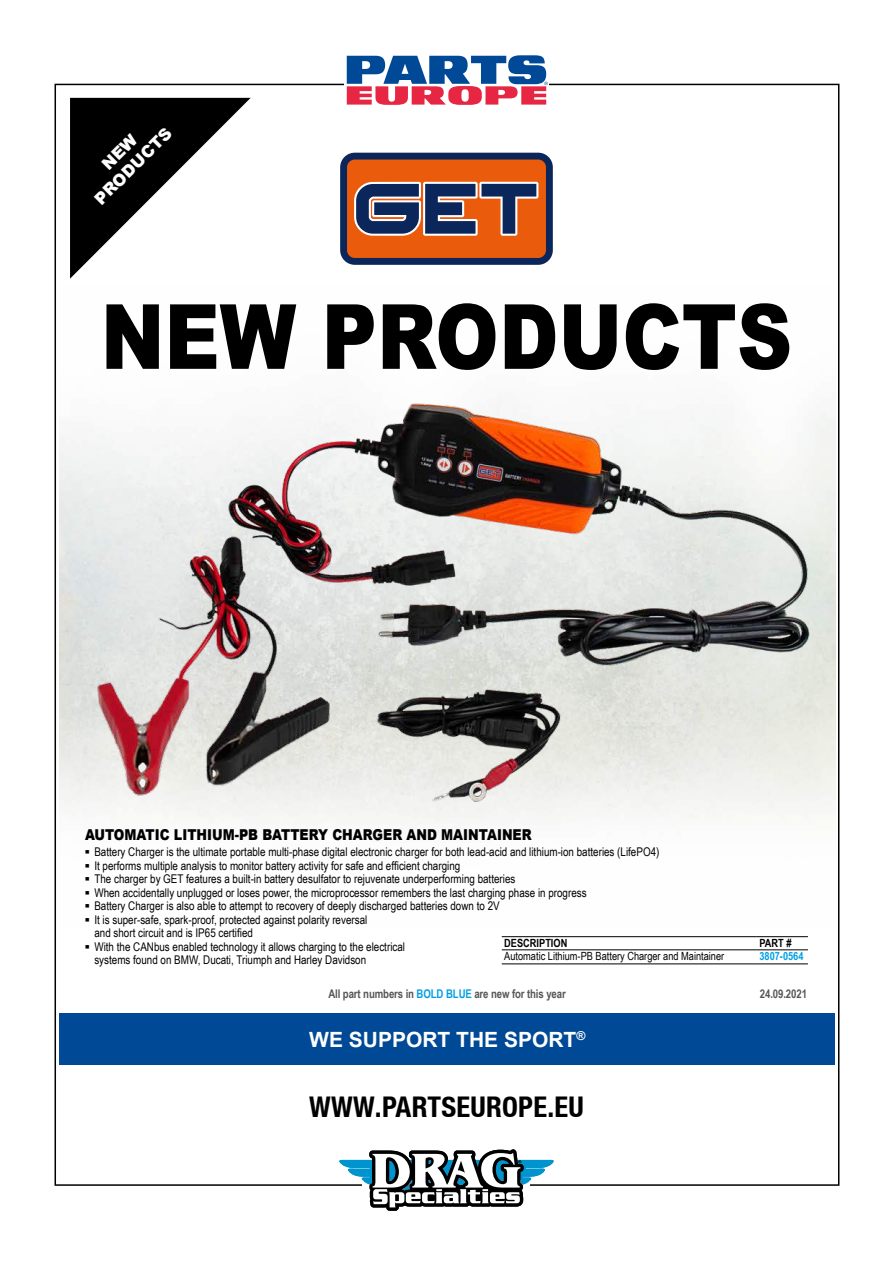
<style>
.page{position:relative;width:893px;height:1263px;background:#fff}
.page>*{position:absolute;margin:0;border:0;box-sizing:border-box;transform-origin:0 0}
.t1{font:900 90px "Arial";color:#000;scale:.85 1}
.t2{font:700 condensed 28.5px "Helvetica Neue LT";letter-spacing:.01em;color:#000}
.t3{font:700 21px "Arial";color:#fff}
.t4{font:900 16.5px/19.5px "Arial";color:#fff;text-align:center}
.t5{font:900 15px "Arial";color:#000;scale:.85 1}
.t6{font:12px/13.5px "Arial Narrow";color:#000}
.t7{font:700 12px "Arial Narrow";letter-spacing:-.01em;color:#575756}
.t8{font:11.25px "Arial Narrow";color:#000}
.t9{font:700 11.25px "Arial Narrow";color:#000}
.t10{font:700 11.25px "Arial Narrow";color:#009fe3}
.s1{color:#009fe3}
</style>
<div class="page">
<div style="left:59px;top:1013px;width:776px;height:51px;background:#004996"></div>
<svg style="left:70px;top:98px;width:181px;height:181px"></svg>
<svg style="left:346px;top:55px;width:202px;height:50px"></svg>
<svg style="left:339px;top:1149px;width:215px;height:62px"></svg>
<img style="left:85px;top:394px;width:732px;height:415px">
<svg style="left:340px;top:153px;width:213px;height:112px;background:#935541"></svg>
<hr style="left:757px;top:964px;width:51px;height:1px;background:#000">
<hr style="left:502px;top:964px;width:255px;height:1px;background:#000">
<hr style="left:502px;top:936px;width:255px;height:1px;background:#000">
<hr style="left:757px;top:936px;width:51px;height:1px;background:#000">
<hr style="left:502px;top:949px;width:255px;height:1px;background:#000">
<hr style="left:757px;top:949px;width:51px;height:1px;background:#000">
<h3 class="t4" style="left:76px;top:181px;width:103px;rotate:-45deg">NEW<br>PRODUCTS</h3>
<h1 class="t1" style="left:101px;top:271px;width:815px">NEW PRODUCTS</h1>
<p class="t5" style="left:85px;top:824px;width:527px">AUTOMATIC LITHIUM-PB BATTERY CHARGER AND MAINTAINER</p>
<p class="t6" style="left:94px;top:845px;width:566px">Battery Charger is the ultimate portable multi-phase digital electronic charger for both lead-acid and lithium-ion batteries (LifePO4)<br>It performs multiple analysis to monitor battery activity for safe and efficient charging<br>The charger by GET features a built-in battery desulfator to rejuvenate underperforming batteries<br>When accidentally unplugged or loses power, the microprocessor remembers the last charging phase in progress<br>Battery Charger is also able to attempt to recovery of deeply discharged batteries down to 2V<br>It is super-safe, spark-proof, protected against polarity reversal<br>and short circuit and is IP65 certified<br>With the CANbus enabled technology it allows charging to the electrical<br>systems found on BMW, Ducati, Triumph and Harley Davidson</p>
<p class="t9" style="left:504px;top:935px;width:65px">DESCRIPTION</p>
<p class="t9" style="left:759px;top:935px;width:34px">PART #</p>
<p class="t8" style="left:504px;top:948px;width:221px">Automatic Lithium-PB Battery Charger and Maintainer</p>
<p class="t10" style="left:759px;top:948px;width:46px">3807-0564</p>
<p class="t7" style="left:328px;top:985px;width:239px">All part numbers in <span class="s1">BOLD BLUE</span> are new for this year</p>
<p class="t7" style="left:760px;top:985px;width:49px">24.09.2021</p>
<h3 class="t3" style="left:309px;top:1025px;width:278px">WE SUPPORT THE SPORT<sup>®</sup></h3>
<h2 class="t2" style="left:309px;top:1090px;width:276px">WWW.PARTSEUROPE.EU</h2>
</div>
